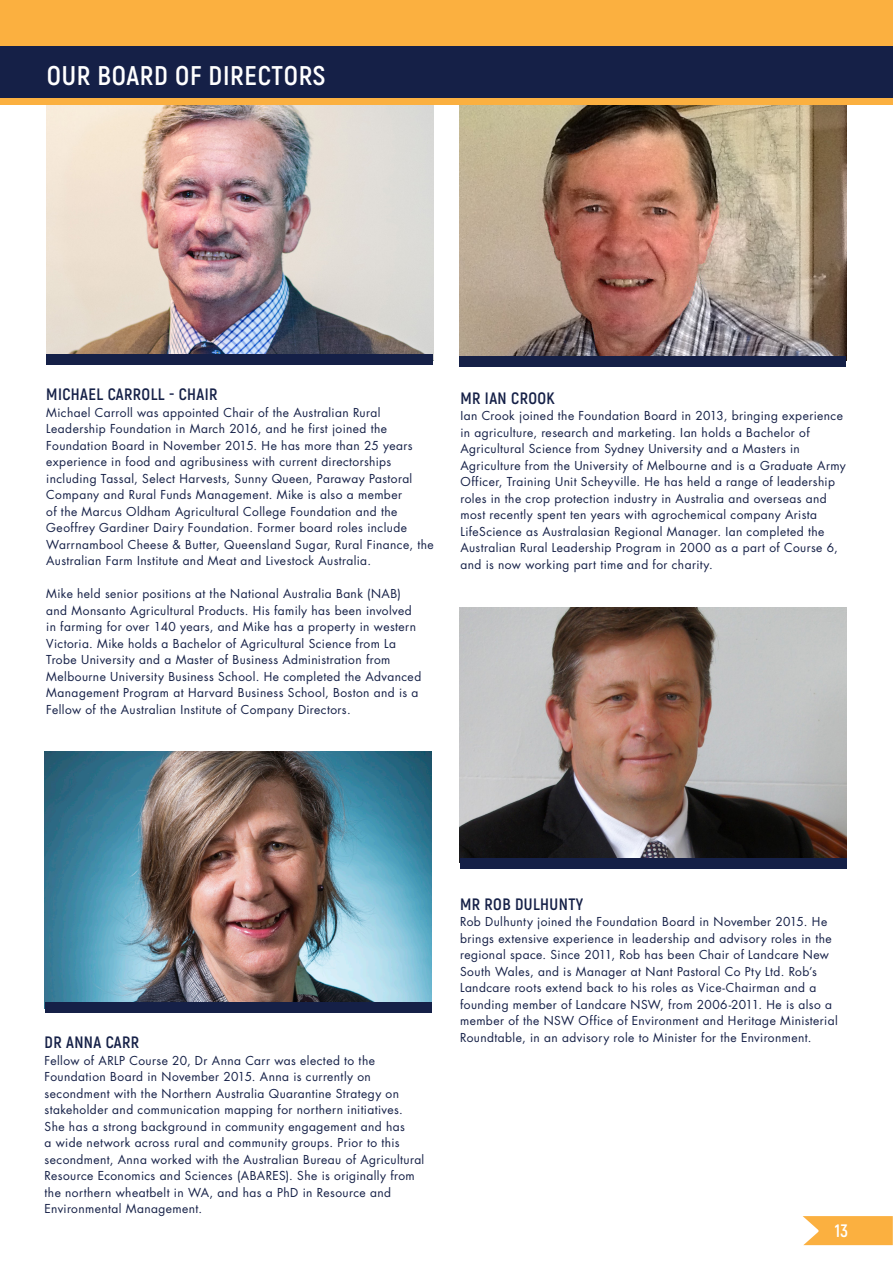
<style>
.page{position:relative;width:893px;height:1263px;background:#fff}
.page>*{position:absolute;margin:0;border:0;box-sizing:border-box;transform-origin:0 0}
.t1{font:700 27px "Akrobat";letter-spacing:.025em;color:#fff}
.t2{font:700 18px "Akrobat";color:#fff}
.t3{font:700 16.5px "Akrobat";letter-spacing:.025em;color:#152047}
.t4{font:12px/16.5px "Futura";letter-spacing:.035em;color:#152047}
</style>
<div class="page">
<img style="left:46px;top:105px;width:387px;height:249px">
<img style="left:45px;top:752px;width:386px;height:250px">
<div style="left:46px;top:354px;width:387px;height:11px;background:#152047"></div>
<img style="left:459px;top:105px;width:387px;height:251px">
<div style="left:459px;top:356px;width:387px;height:10px;background:#152047"></div>
<img style="left:459px;top:607px;width:387px;height:251px">
<div style="left:459px;top:858px;width:387px;height:10px;background:#152047"></div>
<div style="left:45px;top:1002px;width:386px;height:11px;background:#152047"></div>
<svg style="left:803px;top:1216px;width:90px;height:29px;background:#fbb752"></svg>
<div style="left:0;top:0;width:893px;height:105px;background:#fbb040"></div>
<div style="left:0;top:46px;width:893px;height:52px;background:#152047"></div>
<p class="t1" style="left:47px;top:58px;width:280px">OUR BOARD OF DIRECTORS</p>
<p class="t3" style="left:46px;top:384px;width:173px">MICHAEL CARROLL - CHAIR</p>
<p class="t4" style="left:46px;top:404px;width:389px">Michael Carroll was appointed Chair of the Australian Rural Leadership Foundation in March 2016, and he first joined the Foundation Board in November 2015. He has more than 25 years experience in food and agribusiness with current directorships including Tassal, Select Harvests, Sunny Queen, Paraway Pastoral Company and Rural Funds Management. Mike is also a member<br>of the Marcus Oldham Agricultural College Foundation and the Geoffrey Gardiner Dairy Foundation. Former board roles include Warrnambool Cheese &amp; Butter, Queensland Sugar, Rural Finance, the Australian Farm Institute and Meat and Livestock Australia.</p>
<p class="t4" style="left:46px;top:585px;width:377px">Mike held senior positions at the National Australia Bank (NAB) and Monsanto Agricultural Products. His family has been involved in farming for over 140 years, and Mike has a property in western Victoria. Mike holds a Bachelor of Agricultural Science from La Trobe University and a Master of Business Administration from Melbourne University Business School. He completed the Advanced Management Program at Harvard Business School, Boston and is a Fellow of the Australian Institute of Company Directors.</p>
<p class="t3" style="left:460px;top:388px;width:96px">MR IAN CROOK</p>
<p class="t4" style="left:460px;top:408px;width:387px">Ian Crook joined the Foundation Board in 2013, bringing experience in agriculture, research and marketing. Ian holds a Bachelor of Agricultural Science from Sydney University and a Masters in Agriculture from the University of Melbourne and is a Graduate Army Officer, Training Unit Scheyville. He has held a range of leadership roles in the crop protection industry in Australia and overseas and most recently spent ten years with agrochemical company Arista LifeScience as Australasian Regional Manager. Ian completed the Australian Rural Leadership Program in 2000 as a part of Course 6, and is now working part time and for charity.</p>
<p class="t3" style="left:45px;top:1032px;width:96px">DR ANNA CARR</p>
<p class="t4" style="left:45px;top:1052px;width:381px">Fellow of ARLP Course 20, Dr Anna Carr was elected to the Foundation Board in November 2015. Anna is currently on secondment with the Northern Australia Quarantine Strategy on stakeholder and communication mapping for northern initiatives.<br>She has a strong background in community engagement and has<br>a wide network across rural and community groups. Prior to this secondment, Anna worked with the Australian Bureau of Agricultural Resource Economics and Sciences (ABARES). She is originally from the northern wheatbelt in WA, and has a PhD in Resource and Environmental Management.</p>
<p class="t3" style="left:460px;top:894px;width:125px">MR ROB DULHUNTY</p>
<p class="t4" style="left:460px;top:913px;width:379px">Rob Dulhunty joined the Foundation Board in November 2015. He brings extensive experience in leadership and advisory roles in the regional space. Since 2011, Rob has been Chair of Landcare New South Wales, and is Manager at Nant Pastoral Co Pty Ltd. Rob’s Landcare roots extend back to his roles as Vice-Chairman and a founding member of Landcare NSW, from 2006-2011. He is also a member of the NSW Office of Environment and Heritage Ministerial Roundtable, in an advisory role to Minister for the Environment.</p>
<p class="t2" style="left:835px;top:1220px;width:15px">13</p>
</div>
